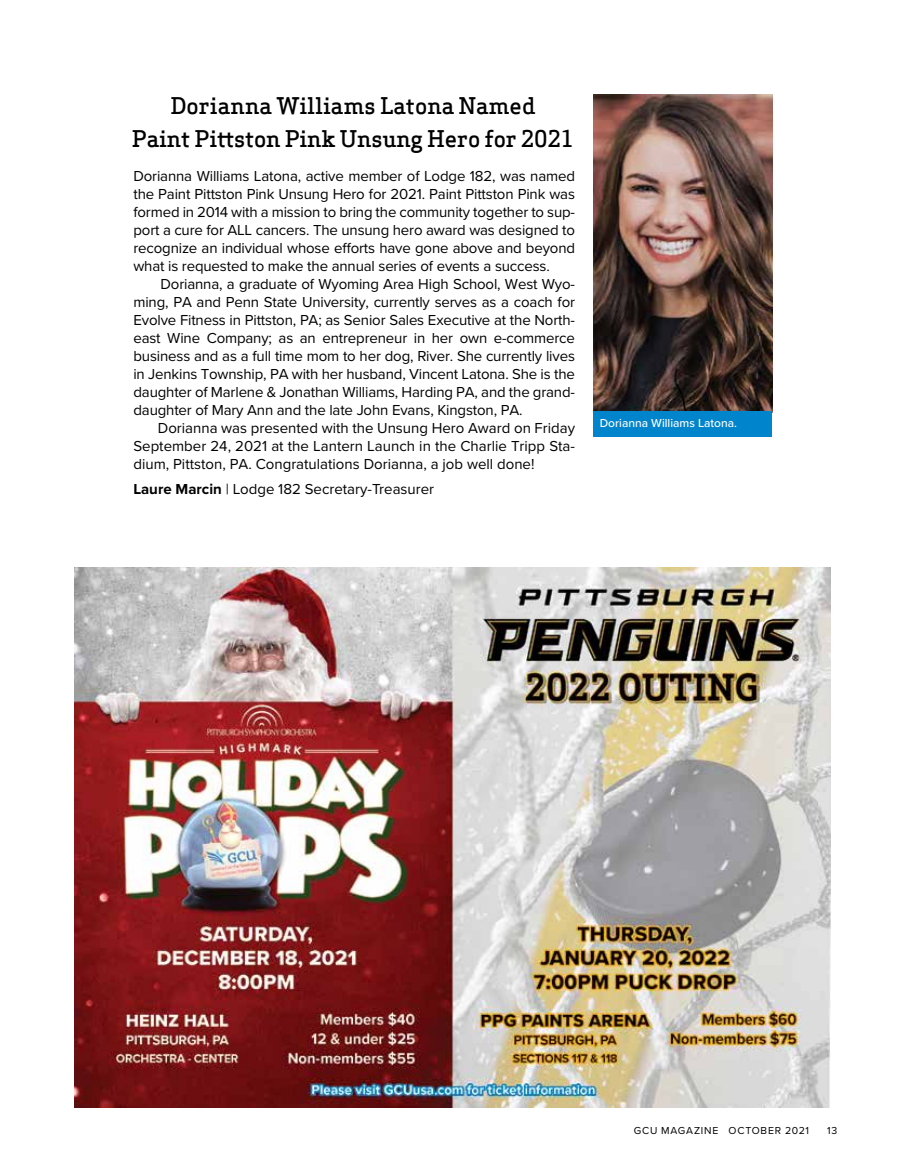
<style>
.page{position:relative;width:905px;height:1175px;background:#fff}
.page>*{position:absolute;margin:0;border:0;box-sizing:border-box;transform-origin:0 0}
.t1{font:500 22.5px/33px "Apex Serif";letter-spacing:-.01em;color:#000;text-align:center}
.t2{font:15px/18px "Proxima Nova";letter-spacing:-.01em;color:#000;text-align:justify}
.t3{font:500 12px "Proxima Nova";color:#fff}
.t4{font:10.5px "Proxima Nova";letter-spacing:.075em;color:#000}
.s1{font-weight:700}
</style>
<div class="page">
<img style="left:593px;top:95px;width:179px;height:316px">
<div style="left:593px;top:411px;width:179px;height:25px;background:#0084cb"></div>
<img style="left:74px;top:567px;width:756px;height:540px">
<h1 class="t1" style="left:132px;top:88px;width:444px">Dorianna Williams Latona Named<br>Paint Pittston Pink Unsung Hero for 2021</h1>
<p class="t2" style="left:133px;top:166px;width:443px">Dorianna Williams Latona, active member of Lodge 182, was named the Paint Pittston Pink Unsung Hero for 2021. Paint Pittston Pink was formed in 2014 with a mission to bring the community together to sup&shy;port a cure for ALL cancers. The unsung hero award was designed to recognize an individual whose efforts have gone above and beyond what is requested to make the annual series of events a success.</p>
<p class="t2" style="left:133px;top:274px;width:443px;text-indent:27px">Dorianna, a graduate of Wyoming Area High School, West Wyo&shy;ming, PA and Penn State University, currently serves as a coach for Evolve Fitness in Pittston, PA; as Senior Sales Executive at the North&shy;east Wine Company; as an entrepreneur in her own e-commerce business and as a full time mom to her dog, River. She currently lives in Jenkins Township, PA with her husband, Vincent Latona. She is the daughter of Marlene &amp; Jonathan Williams, Harding PA, and the grand&shy;daughter of Mary Ann and the late John Evans, Kingston, PA.</p>
<p class="t2" style="left:133px;top:418px;width:443px;text-indent:24px">Dorianna was presented with the Unsung Hero Award on Friday September 24, 2021 at the Lantern Launch in the Charlie Tripp Sta&shy;dium, Pittston, PA. Congratulations Dorianna, a job well done!</p>
<p class="t2" style="left:133px;top:479px;width:302px"><span class="s1">Laure Marcin</span> | Lodge 182 Secretary-Treasurer</p>
<p class="t3" style="left:599px;top:414px;width:139px">Dorianna Williams Latona.</p>
<p class="t4" style="left:634px;top:1123px;width:177px">GCU MAGAZINE OCTOBER 2021</p>
<p class="t4" style="left:827px;top:1123px;width:12px">13</p>
</div>
